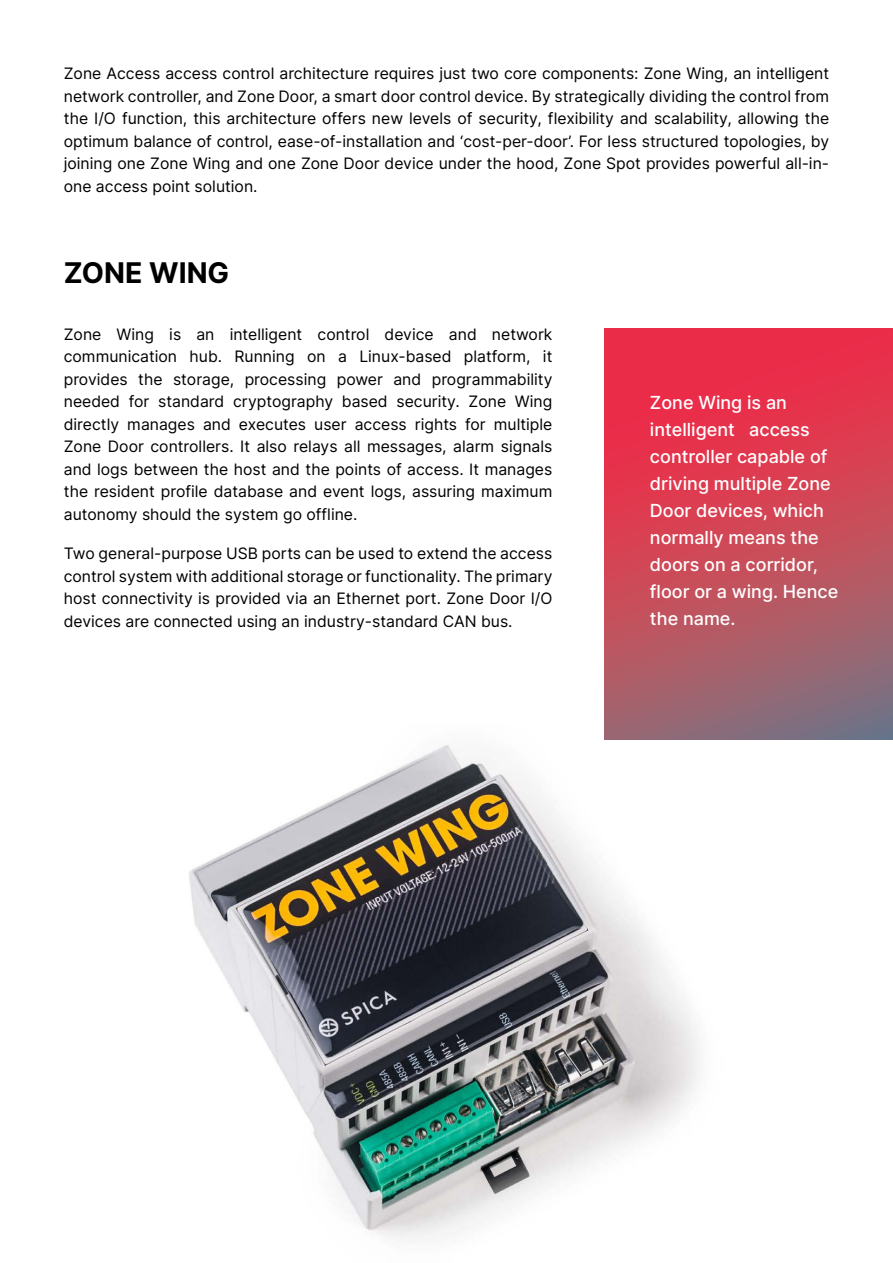
<style>
.page{position:relative;width:893px;height:1263px;background:#fff}
.page>*{position:absolute;margin:0;border:0;box-sizing:border-box;transform-origin:0 0}
.t1{font:700 28.5px "Inter";color:#000}
.t2{font:500 18px/27px "Inter";color:#fff}
.t3{font:15.75px/22.5px "Inter";color:#000;text-align:justify}
</style>
<div class="page">
<img style="left:189px;top:724px;width:511px;height:514px">
<svg style="left:605px;top:328px;width:288px;height:412px;background:#c6495b"></svg>
<p class="t3" style="left:64px;top:62px;width:767px">Zone Access access control architecture requires just two core components: Zone Wing, an intelligent network controller, and Zone Door, a smart door control device. By strategically dividing the control from the I/O function, this architecture offers new levels of security, flexibility and scalability, allowing the optimum balance of control, ease-of-installation and ‘cost-per-door’. For less structured topologies, by joining one Zone Wing and one Zone Door device under the hood, Zone Spot provides powerful all-in&shy;one access point solution.</p>
<h1 class="t1" style="left:64px;top:252px;width:167px">ZONE WING</h1>
<p class="t3" style="left:64px;top:322px;width:490px">Zone Wing is an intelligent control device and network communication hub. Running on a Linux-based platform, it provides the storage, processing power and programmability needed for standard cryptography based security. Zone Wing directly manages and executes user access rights for multiple Zone Door controllers. It also relays all messages, alarm signals and logs between the host and the points of access. It manages the resident profile database and event logs, assuring maximum autonomy should the system go offline.</p>
<p class="t3" style="left:64px;top:542px;width:490px">Two general-purpose USB ports can be used to extend the access control system with additional storage or functionality. The primary host connectivity is provided via an Ethernet port. Zone Door I/O devices are connected using an industry-standard CAN bus.</p>
<p class="t2" style="left:650px;top:388px;width:190px">Zone Wing is an intelligent access controller capable of driving multiple Zone<br>Door devices, which normally means the doors on a corridor, floor or a wing. Hence the name.</p>
</div>
